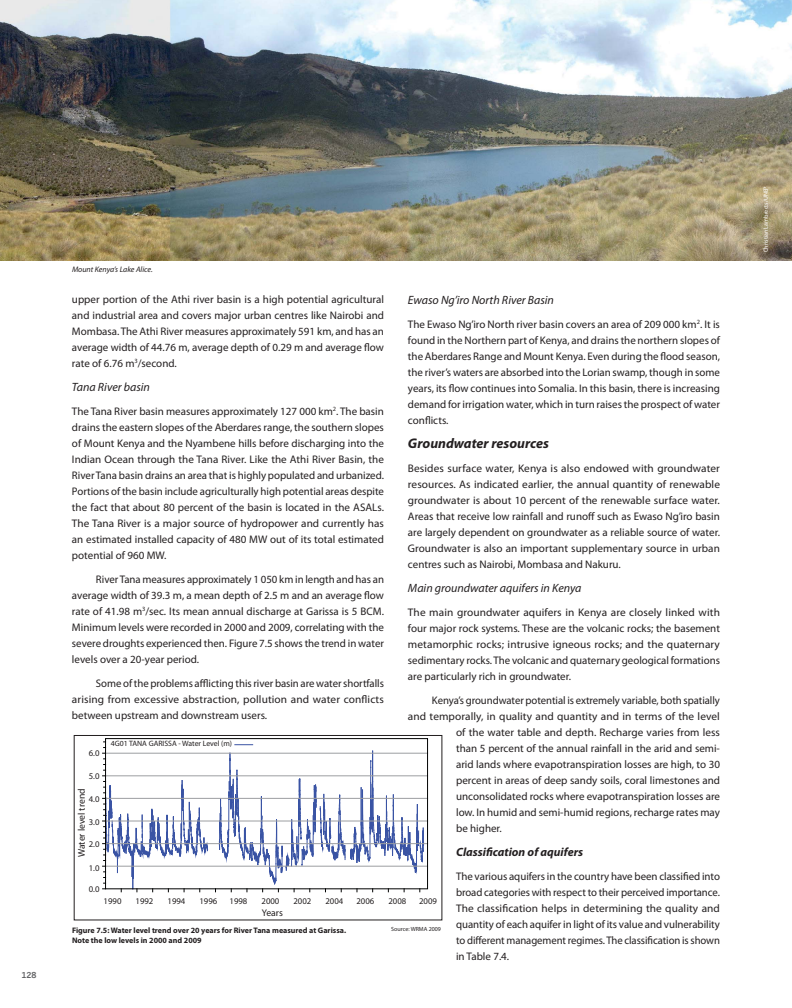
<style>
.page{position:relative;width:792px;height:1008px;background:#fff}
.page>*{position:absolute;margin:0;border:0;box-sizing:border-box;transform-origin:0 0}
.t1{font:italic 700 14px "Myriad Pro";color:#231f20}
.t2{font:italic 12px "Myriad Pro";color:#231f20}
.t3{font:italic 700 12px "Myriad Pro";color:#231f20}
.t4{font:11px/16px "Myriad Pro";color:#231f20;text-align:justify}
.t5{font:700 9.7px "Calibri";color:#221e1f}
.t6{font:8.7px "Calibri";color:#221e1f}
.t7{font:700 8px/9.6px "Myriad Pro";color:#231f20}
.t8{font:italic 8px "Myriad Pro";color:#231f20}
.t9{font:700 8px "News Gothic";color:#636466}
.t10{font:7.8px "Calibri";color:#221e1f}
.t11{font:6px "Myriad Pro";color:#fff}
.t12{font:6px "Myriad Pro";color:#231f20}
</style>
<div class="page">
<svg style="left:215px;top:744px;width:209px;height:177px"></svg>
<svg style="left:103px;top:742px;width:105px;height:179px"></svg>
<hr style="left:106px;top:866px;width:322px;height:1px;background:#9c9ea1">
<hr style="left:106px;top:843px;width:322px;height:1px;background:#9c9ea1">
<hr style="left:106px;top:821px;width:322px;height:1px;background:#9c9ea1">
<hr style="left:106px;top:798px;width:322px;height:1px;background:#9c9ea1">
<hr style="left:106px;top:776px;width:322px;height:1px;background:#9c9ea1">
<hr style="left:106px;top:753px;width:322px;height:1px;background:#9c9ea1">
<div style="left:105px;top:738px;width:323px;height:151px;border:1px solid #010202"></div>
<div style="left:74px;top:735px;width:368px;height:185px;border:1px solid #221e1f"></div>
<img style="left:0;top:0;width:792px;height:261px">
<p class="t9" style="left:21px;top:970px;width:16px">128</p>
<p class="t8" style="left:72px;top:266px;width:82px">Mount Kenya’s Lake Alice.</p>
<p class="t4" style="left:72px;top:292px;width:314px">upper portion of the Athi river basin is a high potential agricultural and industrial area and covers major urban centres like Nairobi and Mombasa. The Athi River measures approximately 591 km, and has an average width of 44.76 m, average depth of 0.29 m and average flow rate of 6.76 m<sup>3</sup>/second.</p>
<p class="t2" style="left:72px;top:382px;width:80px">Tana River basin</p>
<p class="t4" style="left:72px;top:404px;width:314px">The Tana River basin measures approximately 127 000 km<sup>2</sup>. The basin drains the eastern slopes of the Aberdares range, the southern slopes of Mount Kenya and the Nyambene hills before discharging into the Indian Ocean through the Tana River. Like the Athi River Basin, the River Tana basin drains an area that is highly populated and urbanized.<br>Portions of the basin include agriculturally high potential areas despite the fact that about 80 percent of the basin is located in the ASALs.<br>The Tana River is a major source of hydropower and currently has an estimated installed capacity of 480 MW out of its total estimated potential of 960 MW.</p>
<p class="t4" style="left:72px;top:572px;width:314px;text-indent:24px">River Tana measures approximately 1 050 km in length and has an average width of 39.3 m, a mean depth of 2.5 m and an average flow rate of 41.98 m<sup>3</sup>/sec. Its mean annual discharge at Garissa is 5 BCM.<br>Minimum levels were recorded in 2000 and 2009, correlating with the severe droughts experienced then. Figure 7.5 shows the trend in water levels over a 20-year period.</p>
<p class="t4" style="left:72px;top:676px;width:314px;text-indent:24px">Some of the problems afflicting this river basin are water shortfalls arising from excessive abstraction, pollution and water conflicts between upstream and downstream users.</p>
<p class="t2" style="left:408px;top:295px;width:148px">Ewaso Ng’iro North River Basin</p>
<p class="t4" style="left:408px;top:317px;width:314px">The Ewaso Ng’iro North river basin covers an area of 209 000 km<sup>2</sup>. It is found in the Northern part of Kenya, and drains the northern slopes of the Aberdares Range and Mount Kenya. Even during the flood season, the river’s waters are absorbed into the Lorian swamp, though in some years, its flow continues into Somalia. In this basin, there is increasing demand for irrigation water, which in turn raises the prospect of water conflicts.</p>
<p class="t1" style="left:408px;top:438px;width:143px">Groundwater resources</p>
<p class="t4" style="left:408px;top:461px;width:314px">Besides surface water, Kenya is also endowed with groundwater resources. As indicated earlier, the annual quantity of renewable groundwater is about 10 percent of the renewable surface water.<br>Areas that receive low rainfall and runoff such as Ewaso Ng’iro basin are largely dependent on groundwater as a reliable source of water.<br>Groundwater is also an important supplementary source in urban centres such as Nairobi, Mombasa and Nakuru.</p>
<p class="t2" style="left:408px;top:583px;width:175px">Main groundwater aquifers in Kenya</p>
<p class="t4" style="left:408px;top:605px;width:314px">The main groundwater aquifers in Kenya are closely linked with four major rock systems. These are the volcanic rocks; the basement metamorphic rocks; intrusive igneous rocks; and the quaternary sedimentary rocks. The volcanic and quaternary geological formations are particularly rich in groundwater.</p>
<p class="t4" style="left:432px;top:693px;width:289px">Kenya’s groundwater potential is extremely variable, both spatially</p>
<p class="t4" style="left:408px;top:709px;width:313px">and temporally, in quality and quantity and in terms of the level</p>
<p class="t4" style="left:456px;top:725px;width:265px">of the water table and depth. Recharge varies from less</p>
<p class="t4" style="left:456px;top:741px;width:265px">than 5 percent of the annual rainfall in the arid and semi-</p>
<p class="t4" style="left:456px;top:757px;width:265px">arid lands where evapotranspiration losses are high, to 30</p>
<p class="t4" style="left:456px;top:773px;width:265px">percent in areas of deep sandy soils, coral limestones and</p>
<p class="t4" style="left:456px;top:789px;width:265px">unconsolidated rocks where evapotranspiration losses are</p>
<p class="t4" style="left:456px;top:805px;width:265px">low. In humid and semi-humid regions, recharge rates may</p>
<p class="t4" style="left:456px;top:821px;width:47px">be higher.</p>
<p class="t3" style="left:456px;top:847px;width:129px">Classification of aquifers</p>
<p class="t4" style="left:456px;top:869px;width:265px">The various aquifers in the country have been classified into broad categories with respect to their perceived importance.<br>The classification helps in determining the quality and quantity of each aquifer in light of its value and vulnerability to different management regimes. The classification is shown in Table 7.4.</p>
<p class="t10" style="left:111px;top:741px;width:123px">4G01 TANA GARISSA - Water Level (m)</p>
<p class="t6" style="left:89px;top:750px;width:12px">6.0</p>
<p class="t6" style="left:89px;top:774px;width:12px">5.0</p>
<p class="t6" style="left:89px;top:796px;width:12px">4.0</p>
<p class="t6" style="left:89px;top:819px;width:12px">3.0</p>
<p class="t6" style="left:89px;top:841px;width:12px">2.0</p>
<p class="t6" style="left:89px;top:865px;width:12px">1.0</p>
<p class="t6" style="left:89px;top:886px;width:12px">0.0</p>
<p class="t5" style="left:76px;top:857px;width:70px;rotate:-90deg">Water level trend</p>
<p class="t6" style="left:419px;top:898px;width:19px">2009</p>
<p class="t6" style="left:104px;top:898px;width:19px">1990</p>
<p class="t6" style="left:136px;top:898px;width:19px">1992</p>
<p class="t6" style="left:168px;top:898px;width:19px">1994</p>
<p class="t6" style="left:200px;top:898px;width:19px">1996</p>
<p class="t6" style="left:230px;top:898px;width:19px">1998</p>
<p class="t6" style="left:262px;top:898px;width:19px">2000</p>
<p class="t6" style="left:294px;top:898px;width:19px">2002</p>
<p class="t6" style="left:325px;top:898px;width:19px">2004</p>
<p class="t6" style="left:357px;top:898px;width:19px">2006</p>
<p class="t6" style="left:388px;top:898px;width:19px">2008</p>
<p class="t5" style="left:262px;top:907px;width:23px">Years</p>
<p class="t7" style="left:72px;top:926px;width:276px">Figure 7.5: Water level trend over 20 years for River Tana measured at Garissa.<br>Note the low levels in 2000 and 2009</p>
<p class="t12" style="left:391px;top:927px;width:51px">Source: WRMA 2009</p>
<p class="t11" style="left:764px;top:252px;width:67px;rotate:-90deg">Christian Lambrects/UNEP</p>
</div>
